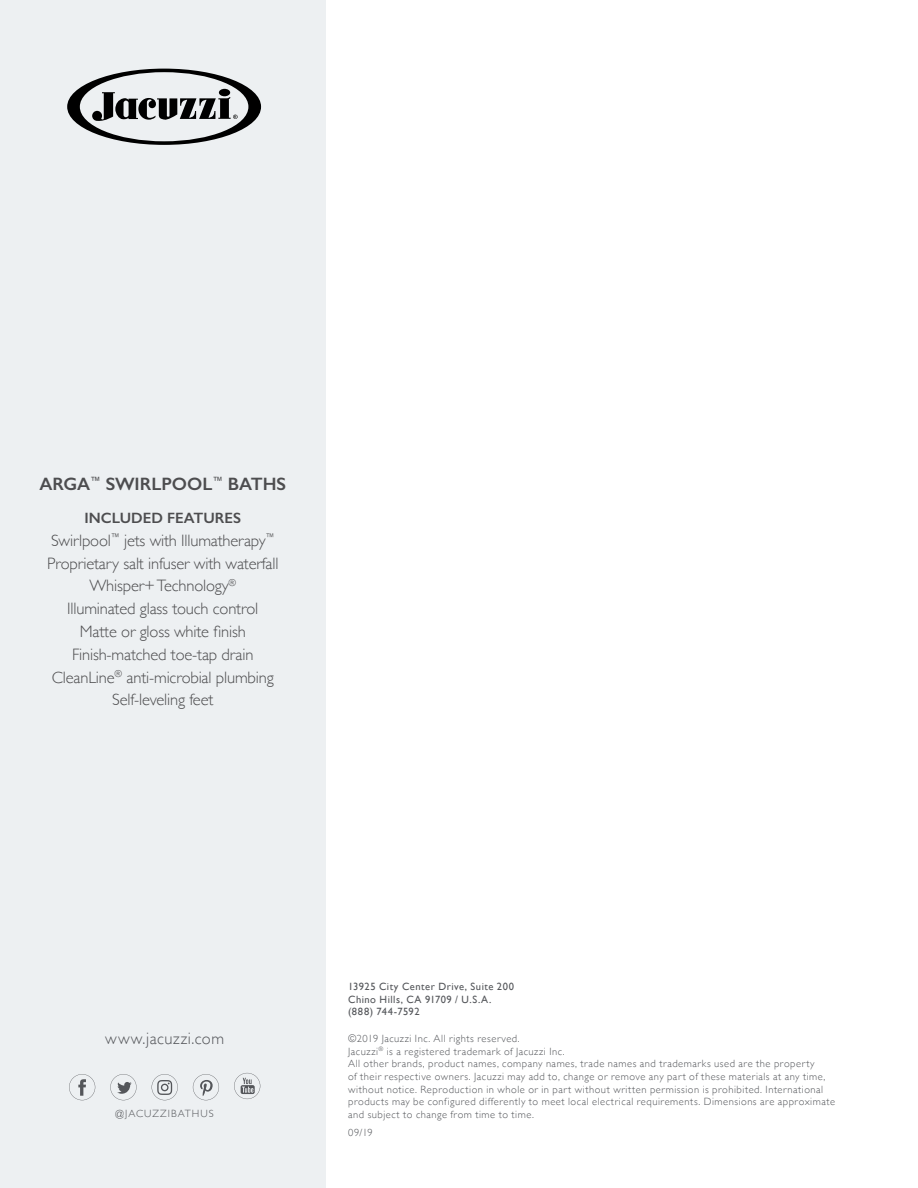
<style>
.page{position:relative;width:918px;height:1188px;background:#fff}
.page>*{position:absolute;margin:0;border:0;box-sizing:border-box;transform-origin:0 0}
.t1{font:600 18px "Gill Sans";color:#4d4d4f}
.t2{font:300 16.5px/22.8px "Gill Sans";letter-spacing:-.01em;color:#4d4d4f;text-align:center}
.t3{font:300 16.5px "Gill Sans";letter-spacing:.03em;color:#54565a}
.t4{font:600 15px "Gill Sans";color:#4d4d4f}
.t5{font:300 10.5px/12.6px "Gill Sans";letter-spacing:.05em;color:#54565a}
.t6{font:10.5px/12.6px "Gill Sans";letter-spacing:.045em;color:#54565a}
.t7{font:300 10.5px "Gill Sans";letter-spacing:.095em;color:#54565a}
</style>
<div class="page">
<div style="left:0;top:0;width:326px;height:1188px;background:#edf0f2"></div>
<svg style="left:67px;top:69px;width:194px;height:76px"></svg>
<svg style="left:110px;top:1074px;width:27px;height:26px"></svg>
<svg style="left:69px;top:1074px;width:26px;height:26px"></svg>
<svg style="left:193px;top:1074px;width:26px;height:26px"></svg>
<svg style="left:152px;top:1074px;width:26px;height:26px"></svg>
<svg style="left:234px;top:1073px;width:26px;height:26px"></svg>
<h1 class="t1" style="left:39px;top:473px;width:248px">ARGA<sup>™</sup> SWIRLPOOL<sup>™</sup> BATHS</h1>
<h3 class="t4" style="left:85px;top:509px;width:158px">INCLUDED FEATURES</h3>
<p class="t2" style="left:47px;top:528px;width:233px">Swirlpool<sup>™</sup> jets with Illumatherapy<sup>™<br></sup>Proprietary salt infuser with waterfall<br>Whisper+ Technology<sup>®<br></sup>Illuminated glass touch control<br>Matte or gloss white finish<br>Finish-matched toe-tap drain<br>CleanLine<sup>®</sup> anti-microbial plumbing<br>Self-leveling feet</p>
<h2 class="t3" style="left:105px;top:1026px;width:120px">www.jacuzzi.com</h2>
<p class="t7" style="left:116px;top:1105px;width:100px">@JACUZZIBATHUS</p>
<p class="t6" style="left:348px;top:980px;width:167px">13925 City Center Drive, Suite 200<br>Chino Hills, CA 91709 / U.S.A. (888) 744-7592</p>
<p class="t5" style="left:348px;top:1032px;width:488px">©2019 Jacuzzi Inc. All rights reserved.<br>Jacuzzi<sup>®</sup> is a registered trademark of Jacuzzi Inc.<br>All other brands, product names, company names, trade names and trademarks used are the property<br>of their respective owners. Jacuzzi may add to, change or remove any part of these materials at any time, without notice. Reproduction in whole or in part without written permission is prohibited. International products may be configured differently to meet local electrical requirements. Dimensions are approximate and subject to change from time to time.</p>
<p class="t5" style="left:348px;top:1126px;width:26px">09/19</p>
</div>
